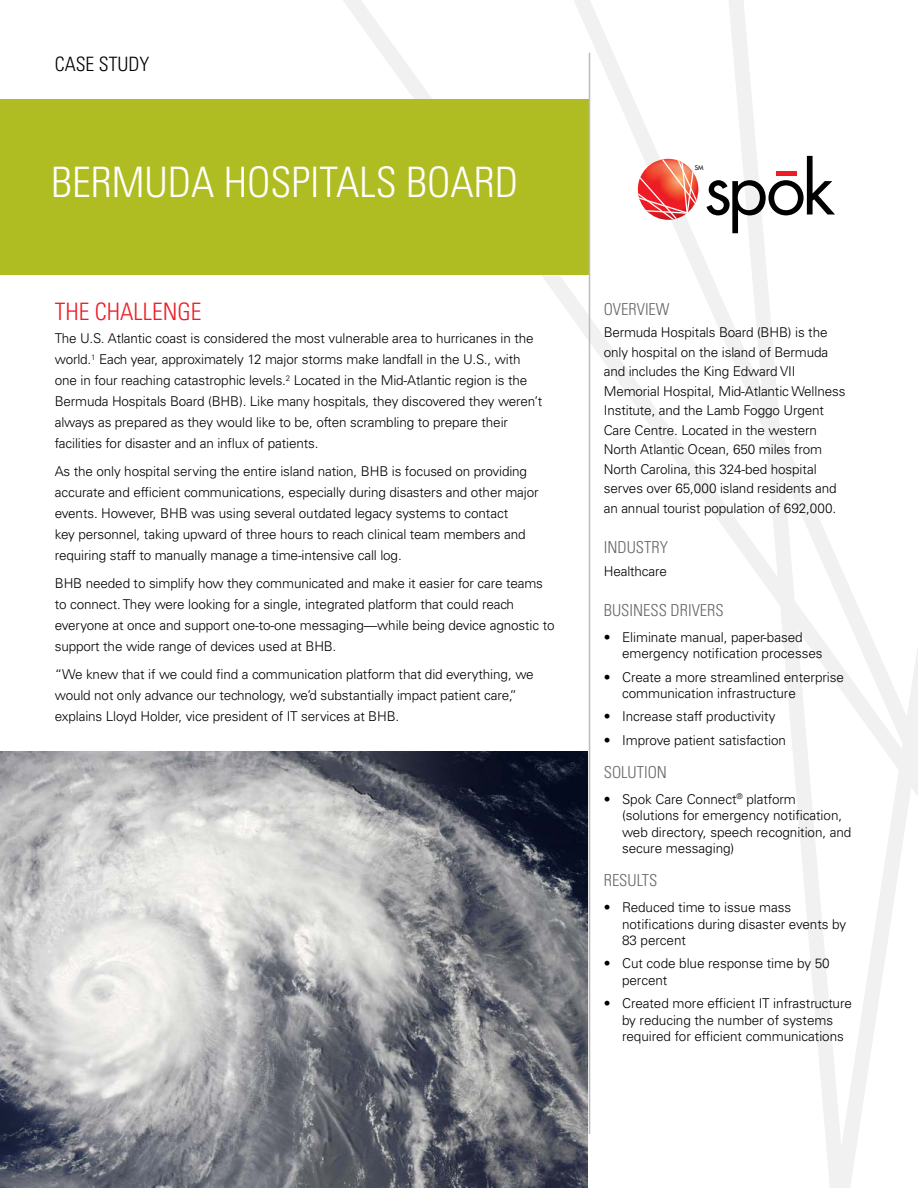
<style>
.page{position:relative;width:918px;height:1188px;background:#fff}
.page>*{position:absolute;margin:0;border:0;box-sizing:border-box;transform-origin:0 0}
.t1{font:300 condensed 42px "Univers LT Std";color:#fff}
.t2{font:300 condensed 24px "Univers LT Std";color:#ed1d24}
.t3{font:300 condensed 19.8px "Univers LT Std";color:#000}
.t4{font:300 condensed 16.5px "Univers LT Std";color:#67676b}
.t5{font:300 13.5px/21px "Univers LT Std";letter-spacing:-.01em;color:#000}
.t6{font:500 6.3px "Futura Std";color:#000}
</style>
<div class="page">
<svg style="left:546px;top:0;width:172px;height:1134px"></svg>
<svg style="left:718px;top:0;width:80px;height:806px"></svg>
<svg style="left:798px;top:155px;width:120px;height:1033px"></svg>
<div style="left:0;top:99px;width:589px;height:176px;background:#afbc22"></div>
<hr style="left:589px;top:53px;width:1px;height:1081px;background:#bebbba">
<svg style="left:706px;top:156px;width:129px;height:77px"></svg>
<div style="left:776px;top:171px;width:20px;height:5px;background:#ed1d24"></div>
<svg style="left:638px;top:159px;width:60px;height:61px"></svg>
<img style="left:0;top:752px;width:588px;height:436px">
<h3 class="t3" style="left:55px;top:52px;width:96px">CASE STUDY</h3>
<h1 class="t1" style="left:51px;top:157px;width:468px">BERMUDA HOSPITALS BOARD</h1>
<h2 class="t2" style="left:55px;top:297px;width:148px">THE CHALLENGE</h2>
<p class="t5" style="left:55px;top:328px;width:489px">The U.S. Atlantic coast is considered the most vulnerable area to hurricanes in the world.<sup>1</sup> Each year, approximately 12 major storms make landfall in the U.S., with one in four reaching catastrophic levels.<sup>2</sup> Located in the Mid-Atlantic region is the Bermuda Hospitals Board (BHB). Like many hospitals, they discovered they weren’t always as prepared as they would like to be, often scrambling to prepare their facilities for disaster and an influx of patients.</p>
<p class="t5" style="left:55px;top:461px;width:485px">As the only hospital serving the entire island nation, BHB is focused on providing accurate and efficient communications, especially during disasters and other major events. However, BHB was using several outdated legacy systems to contact<br>key personnel, taking upward of three hours to reach clinical team members and requiring staff to manually manage a time-intensive call log.</p>
<p class="t5" style="left:55px;top:573px;width:501px">BHB needed to simplify how they communicated and make it easier for care teams to connect. They were looking for a single, integrated platform that could reach everyone at once and support one-to-one messaging—while being device agnostic to support the wide range of devices used at BHB.</p>
<p class="t5" style="left:55px;top:663px;width:480px">“We knew that if we could find a communication platform that did everything, we would not only advance our technology, we’d substantially impact patient care,” explains Lloyd Holder, vice president of IT services at BHB.</p>
<p class="t6" style="left:695px;top:164px;width:10px">SM</p>
<p class="t4" style="left:604px;top:299px;width:67px">OVERVIEW</p>
<p class="t5" style="left:604px;top:323px;width:243px;line-height:19.5px">Bermuda Hospitals Board (BHB) is the only hospital on the island of Bermuda and includes the King Edward VII Memorial Hospital, Mid-Atlantic Wellness Institute, and the Lamb Foggo Urgent Care Centre. Located in the western North Atlantic Ocean, 650 miles from North Carolina, this 324-bed hospital serves over 65,000 island residents and an annual tourist population of 692,000.</p>
<p class="t4" style="left:604px;top:537px;width:66px">INDUSTRY</p>
<p class="t5" style="left:604px;top:561px;width:65px">Healthcare</p>
<p class="t4" style="left:604px;top:600px;width:122px">BUSINESS DRIVERS</p>
<p class="t5" style="left:622px;top:629px;width:202px;line-height:16.5px;text-indent:-18px">• Eliminate manual, paper-based emergency notification processes</p>
<p class="t5" style="left:622px;top:669px;width:223px;line-height:16.5px;text-indent:-18px">• Create a more streamlined enterprise communication infrastructure</p>
<p class="t5" style="left:604px;top:706px;width:173px">• Increase staff productivity</p>
<p class="t5" style="left:604px;top:729px;width:184px">• Improve patient satisfaction</p>
<p class="t4" style="left:604px;top:762px;width:65px">SOLUTION</p>
<p class="t5" style="left:622px;top:791px;width:231px;line-height:16.5px;text-indent:-18px">• Spok Care Connect<sup>®</sup> platform (solutions for emergency notification, web directory, speech recognition, and secure messaging)</p>
<p class="t4" style="left:604px;top:870px;width:55px">RESULTS</p>
<p class="t5" style="left:622px;top:899px;width:226px;line-height:16.5px;text-indent:-18px">• Reduced time to issue mass notifications during disaster events by<br>83 percent</p>
<p class="t5" style="left:622px;top:955px;width:209px;line-height:16.5px;text-indent:-18px">• Cut code blue response time by 50 percent</p>
<p class="t5" style="left:622px;top:995px;width:231px;line-height:16.5px;text-indent:-18px">• Created more efficient IT infrastructure by reducing the number of systems required for efficient communications</p>
</div>
